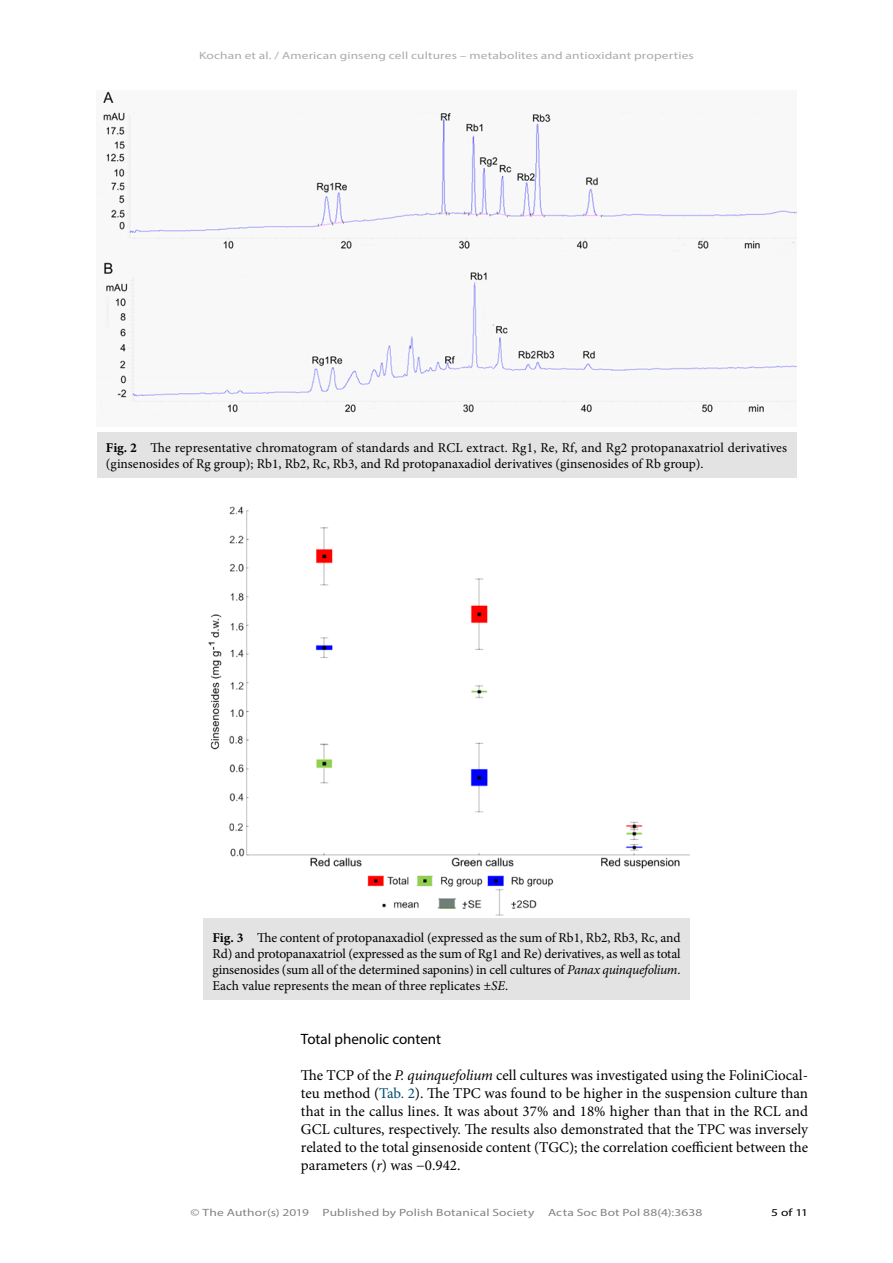
<style>
.page{position:relative;width:893px;height:1263px;background:#fff}
.page>*{position:absolute;margin:0;border:0;box-sizing:border-box;transform-origin:0 0}
.Body_text{font:15px/18px "Minion Pro";color:#000;text-align:justify}
.Subheader{font:15px "Myriad Pro";color:#000}
.t1{font:13.5px/16.2px "Minion Pro";color:#000}
.t2{font:10.5px "Myriad Pro Regular 3";letter-spacing:.01em;color:#aaa;scale:1.28 1}
.t3{font:10.5px "Myriad Pro Regular 3";letter-spacing:.01em;color:#828282;scale:1.28 1}
.t4{font:10.5px "Myriad Pro";color:#000;scale:1.28 1}
.s1{font-weight:700}
.s2{font-style:italic}
.s3{color:#004b6f}
</style>
<div class="page">
<img style="left:103px;top:91px;width:693px;height:322px">
<div style="left:97px;top:432px;width:699px;height:45px;background:#e2e3e2"></div>
<img style="left:208px;top:506px;width:481px;height:410px">
<div style="left:203px;top:918px;width:486px;height:81px;background:#e2e3e2"></div>
<p class="t2" style="left:199px;top:49px;width:388px">Kochan et al. / American ginseng cell cultures – metabolites and antioxidant properties</p>
<p class="t1" style="left:106px;top:439px;width:683px"><span class="s1">Fig. 2</span> The representative chromatogram of standards and RCL extract. Rg1, Re, Rf, and Rg2 protopanaxatriol derivatives (ginsenosides of Rg group); Rb1, Rb2, Rc, Rb3, and Rd protopanaxadiol derivatives (ginsenosides of Rb group).</p>
<p class="t1" style="left:212px;top:929px;width:470px;text-align:justify"><span class="s1">Fig. 3</span> The content of protopanaxadiol (expressed as the sum of Rb1, Rb2, Rb3, Rc, and Rd) and protopanaxatriol (expressed as the sum of Rg1 and Re) derivatives, as well as total ginsenosides (sum all of the determined saponins) in cell cultures of <span class="s2">Panax quinquefolium</span>.<br>Each value represents the mean of three replicates ±<span class="s2">SE</span>.</p>
<p class="Subheader" style="left:301px;top:1030px;width:142px">Total phenolic content</p>
<p class="Body_text" style="left:301px;top:1066px;width:509px">The TCP of the <span class="s2">P. quinquefolium</span> cell cultures was investigated using the FoliniCiocal&shy;teu method (<span class="s3">Tab. 2</span>). The TPC was found to be higher in the suspension culture than that in the callus lines. It was about 37% and 18% higher than that in the RCL and GCL cultures, respectively. The results also demonstrated that the TPC was inversely related to the total ginsenoside content (TGC); the correlation coefficient between the parameters (<span class="s2">r</span>) was −0.942.</p>
<p class="t3" style="left:191px;top:1205px;width:94px">© The Author(s) 2019</p>
<p class="t3" style="left:322px;top:1205px;width:167px">Published by Polish Botanical Society</p>
<p class="t3" style="left:548px;top:1205px;width:122px">Acta Soc Bot Pol 88(4):3638</p>
<p class="t4" style="left:771px;top:1205px;width:30px">5 of 11</p>
</div>
